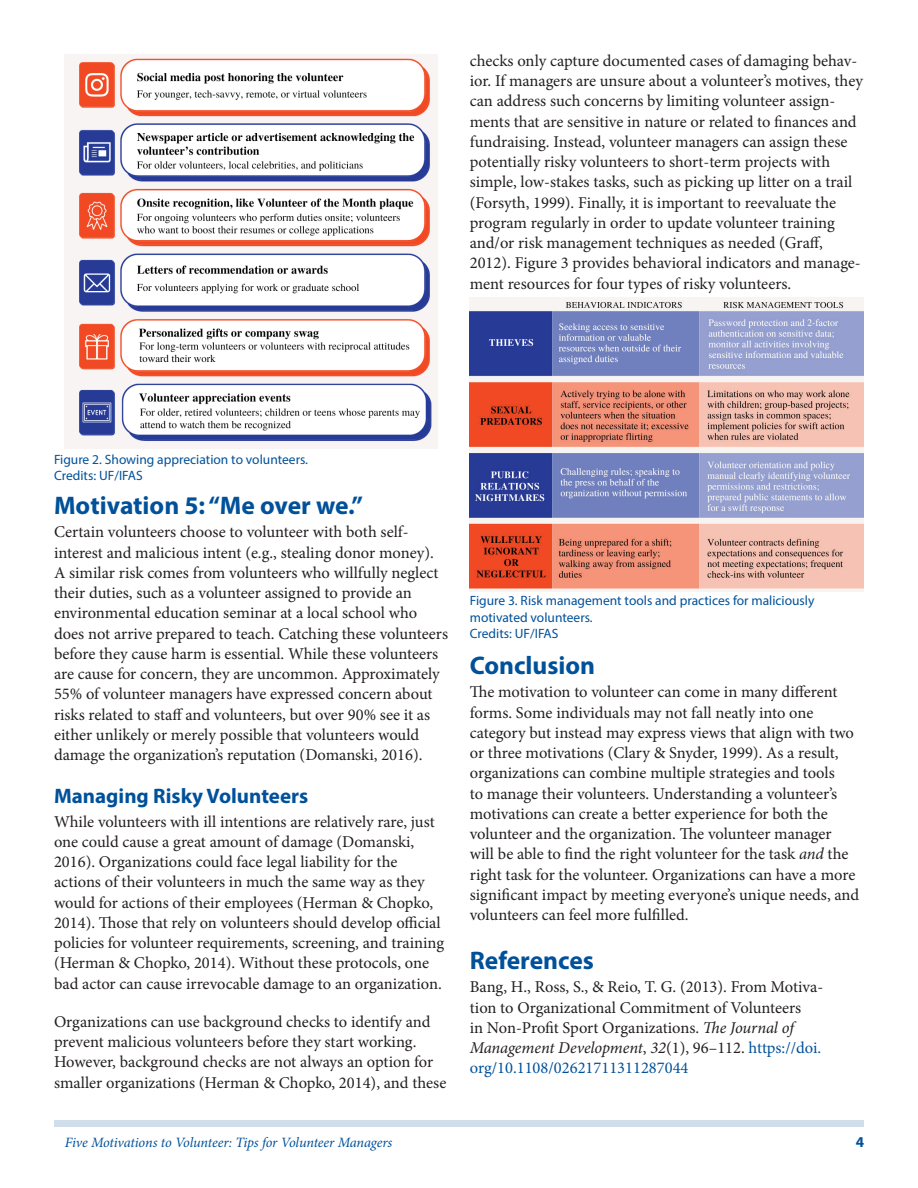
<style>
.page{position:relative;width:918px;height:1188px;background:#fff}
.page>*{position:absolute;margin:0;border:0;box-sizing:border-box;transform-origin:0 0}
.SectionHeading0{font:700 25.5px "Myriad Pro";color:#01519a}
.SectionHeading1{font:700 21px "Myriad Pro";color:#01519a}
.Paragraph{font:16.5px/20.2px "Minion Pro";letter-spacing:-.005em;color:#231f20}
.t1{font:700 15px "Myriad Pro";color:#01519a}
.RunningTitleItalics{font:italic 14.25px "Minion Pro";letter-spacing:-.01em;color:#01519a}
.t2{font:13.5px/16.5px "Myriad Pro";color:#01519a}
.s1{font-style:italic}
.s2{color:#01519a}
</style>
<div class="page">
<div style="left:54px;top:1120px;width:810px;height:7px;background:#d0deeb"></div>
<img style="left:64px;top:54px;width:374px;height:394px">
<img style="left:470px;top:298px;width:394px;height:293px">
<p class="Paragraph" style="left:470px;top:51px;width:395px">checks only capture documented cases of damaging behav&shy;ior. If managers are unsure about a volunteer’s motives, they can address such concerns by limiting volunteer assign&shy;ments that are sensitive in nature or related to finances and fundraising. Instead, volunteer managers can assign these potentially risky volunteers to short-term projects with simple, low-stakes tasks, such as picking up litter on a trail (Forsyth, 1999). Finally, it is important to reevaluate the program regularly in order to update volunteer training and/or risk management techniques as needed (Graff, 2012). Figure 3 provides behavioral indicators and manage&shy;ment resources for four types of risky volunteers.</p>
<p class="t2" style="left:54px;top:451px;width:256px">Figure 2. Showing appreciation to volunteers.<br>Credits: UF/IFAS</p>
<p class="SectionHeading0" style="left:54px;top:489px;width:310px">Motivation 5: “Me over we.”</p>
<p class="Paragraph" style="left:54px;top:522px;width:396px">Certain volunteers choose to volunteer with both self&shy;interest and malicious intent (e.g., stealing donor money).<br>A similar risk comes from volunteers who willfully neglect their duties, such as a volunteer assigned to provide an environmental education seminar at a local school who does not arrive prepared to teach. Catching these volunteers before they cause harm is essential. While these volunteers are cause for concern, they are uncommon. Approximately 55% of volunteer managers have expressed concern about risks related to staff and volunteers, but over 90% see it as either unlikely or merely possible that volunteers would damage the organization’s reputation (Domanski, 2016).</p>
<p class="SectionHeading1" style="left:54px;top:782px;width:256px">Managing Risky Volunteers</p>
<p class="Paragraph" style="left:54px;top:811px;width:392px">While volunteers with ill intentions are relatively rare, just one could cause a great amount of damage (Domanski, 2016). Organizations could face legal liability for the actions of their volunteers in much the same way as they would for actions of their employees (Herman &amp; Chopko, 2014). Those that rely on volunteers should develop official policies for volunteer requirements, screening, and training (Herman &amp; Chopko, 2014). Without these protocols, one bad actor can cause irrevocable damage to an organization.</p>
<p class="Paragraph" style="left:54px;top:1012px;width:394px">Organizations can use background checks to identify and prevent malicious volunteers before they start working.<br>However, background checks are not always an option for smaller organizations (Herman &amp; Chopko, 2014), and these</p>
<p class="t2" style="left:470px;top:592px;width:346px">Figure 3. Risk management tools and practices for maliciously motivated volunteers.<br>Credits: UF/IFAS</p>
<p class="SectionHeading0" style="left:470px;top:649px;width:127px">Conclusion</p>
<p class="Paragraph" style="left:470px;top:682px;width:391px">The motivation to volunteer can come in many different forms. Some individuals may not fall neatly into one category but instead may express views that align with two or three motivations (Clary &amp; Snyder, 1999). As a result, organizations can combine multiple strategies and tools<br>to manage their volunteers. Understanding a volunteer’s motivations can create a better experience for both the volunteer and the organization. The volunteer manager will be able to find the right volunteer for the task <span class="s1">and</span> the right task for the volunteer. Organizations can have a more significant impact by meeting everyone’s unique needs, and volunteers can feel more fulfilled.</p>
<p class="SectionHeading0" style="left:470px;top:944px;width:126px">References</p>
<p class="Paragraph" style="left:470px;top:977px;width:355px">Bang, H., Ross, S., &amp; Reio, T. G. (2013). From Motiva&shy;tion to Organizational Commitment of Volunteers<br>in Non-Profit Sport Organizations. <span class="s1">The Journal of Management Development</span>, <span class="s1">32</span>(1), 96–112. <span class="s2">https://doi. org/10.1108/02621711311287044</span></p>
<p class="RunningTitleItalics" style="left:65px;top:1133px;width:329px">Five Motivations to Volunteer: Tips for Volunteer Managers</p>
<p class="t1" style="left:856px;top:1133px;width:10px">4</p>
</div>
